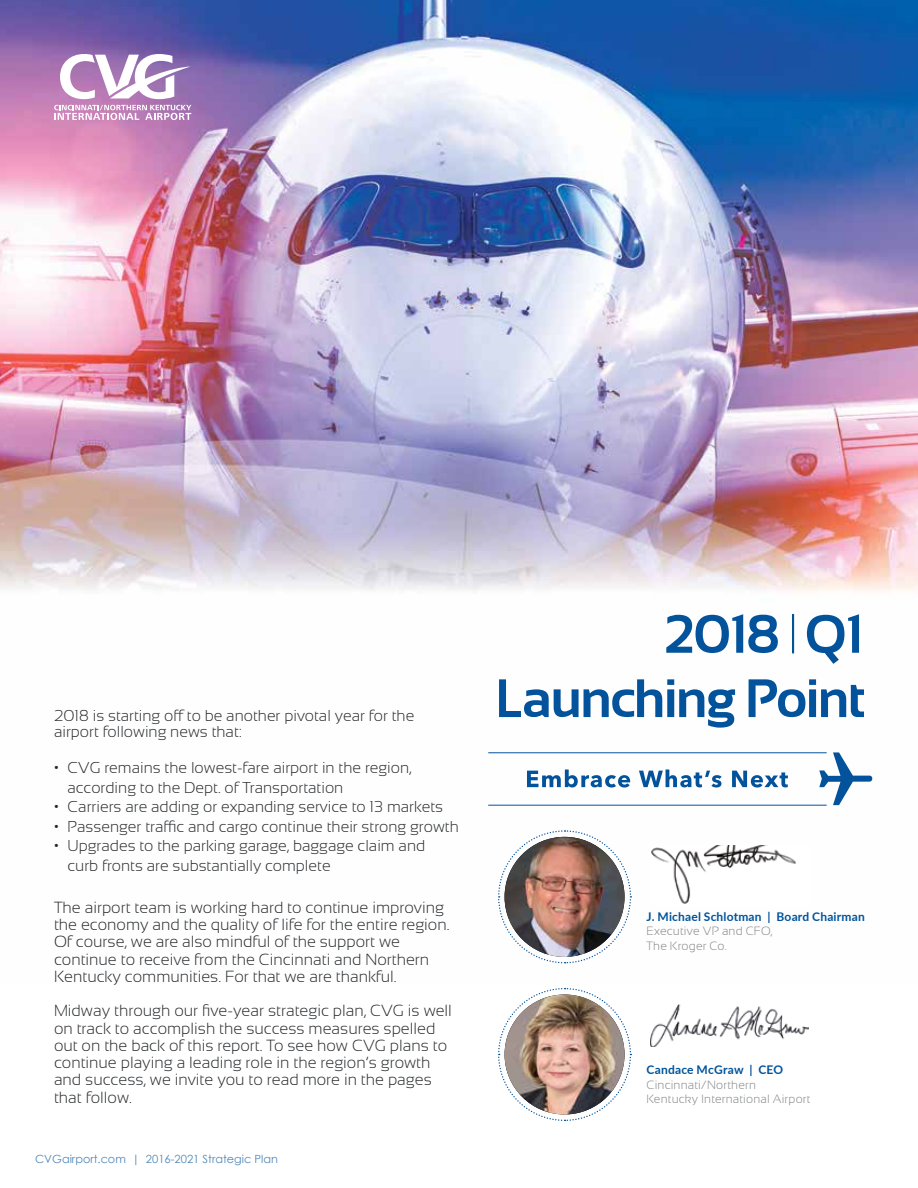
<style>
.page{position:relative;width:918px;height:1188px;background:#fff}
.page>*{position:absolute;margin:0;border:0;box-sizing:border-box;transform-origin:0 0}
.t1{font:700 54px "Sansation";letter-spacing:-.03em;color:#02539b}
.t2{font:300 16.2px/17.2px "Sansation";color:#232629}
.t3{font:300 15.75px/19.5px "Sansation";color:#232629}
.t4{font:300 12px/14.4px "Sansation";letter-spacing:.015em;color:#808285}
.t5{font:700 12px "Lato";letter-spacing:.015em;color:#00539b}
.t6{font:11.25px "Century Gothic";color:#00539b}
</style>
<div class="page">
<img style="left:0;top:0;width:918px;height:806px">
<svg style="left:60px;top:54px;width:131px;height:45px"></svg>
<svg style="left:54px;top:105px;width:137px;height:15px"></svg>
<img style="left:651px;top:845px;width:145px;height:59px">
<img style="left:498px;top:830px;width:134px;height:134px">
<img style="left:498px;top:988px;width:134px;height:133px">
<img style="left:650px;top:1004px;width:159px;height:42px">
<svg style="left:499px;top:679px;width:365px;height:49px"></svg>
<div style="left:792px;top:614px;width:2px;height:39px;border:1px solid #005695"></div>
<svg style="left:527px;top:770px;width:103px;height:18px"></svg>
<svg style="left:639px;top:770px;width:83px;height:18px"></svg>
<svg style="left:732px;top:771px;width:56px;height:17px"></svg>
<hr style="left:488px;top:805px;width:339px;height:1px;background:#02539b">
<hr style="left:488px;top:752px;width:339px;height:1px;background:#02539b">
<svg style="left:819px;top:752px;width:54px;height:53px"></svg>
<p class="t3" style="left:54px;top:707px;width:362px;line-height:16.5px">2018 is starting off to be another pivotal year for the airport following news that:</p>
<p class="t3" style="left:67px;top:758px;width:346px;text-indent:-13px">• CVG remains the lowest-fare airport in the region, according to the Dept. of Transportation</p>
<p class="t3" style="left:54px;top:797px;width:391px">• Carriers are adding or expanding service to 13 markets</p>
<p class="t3" style="left:54px;top:816px;width:406px">• Passenger traffic and cargo continue their strong growth</p>
<p class="t3" style="left:67px;top:836px;width:359px;text-indent:-13px">• Upgrades to the parking garage, baggage claim and curb fronts are substantially complete</p>
<p class="t2" style="left:54px;top:899px;width:397px">The airport team is working hard to continue improving the economy and the quality of life for the entire region.<br>Of course, we are also mindful of the support we continue to receive from the Cincinnati and Northern Kentucky communities. For that we are thankful.</p>
<p class="t2" style="left:54px;top:1002px;width:399px">Midway through our five-year strategic plan, CVG is well on track to accomplish the success measures spelled out on the back of this report. To see how CVG plans to continue playing a leading role in the region’s growth and success, we invite you to read more in the pages that follow.</p>
<p class="t6" style="left:35px;top:1152px;width:244px">CVGairport.com | 2016-2021 Strategic Plan</p>
<h1 class="t1" style="left:664px;top:604px;width:201px">2018 Q1</h1>
<p class="t5" style="left:647px;top:908px;width:220px">J. Michael Schlotman | Board Chairman</p>
<p class="t4" style="left:647px;top:924px;width:127px">Executive VP and CFO,<br>The Kroger Co.</p>
<p class="t5" style="left:647px;top:1061px;width:138px">Candace McGraw | CEO</p>
<p class="t4" style="left:647px;top:1077px;width:166px">Cincinnati/Northern<br>Kentucky International Airport</p>
</div>
